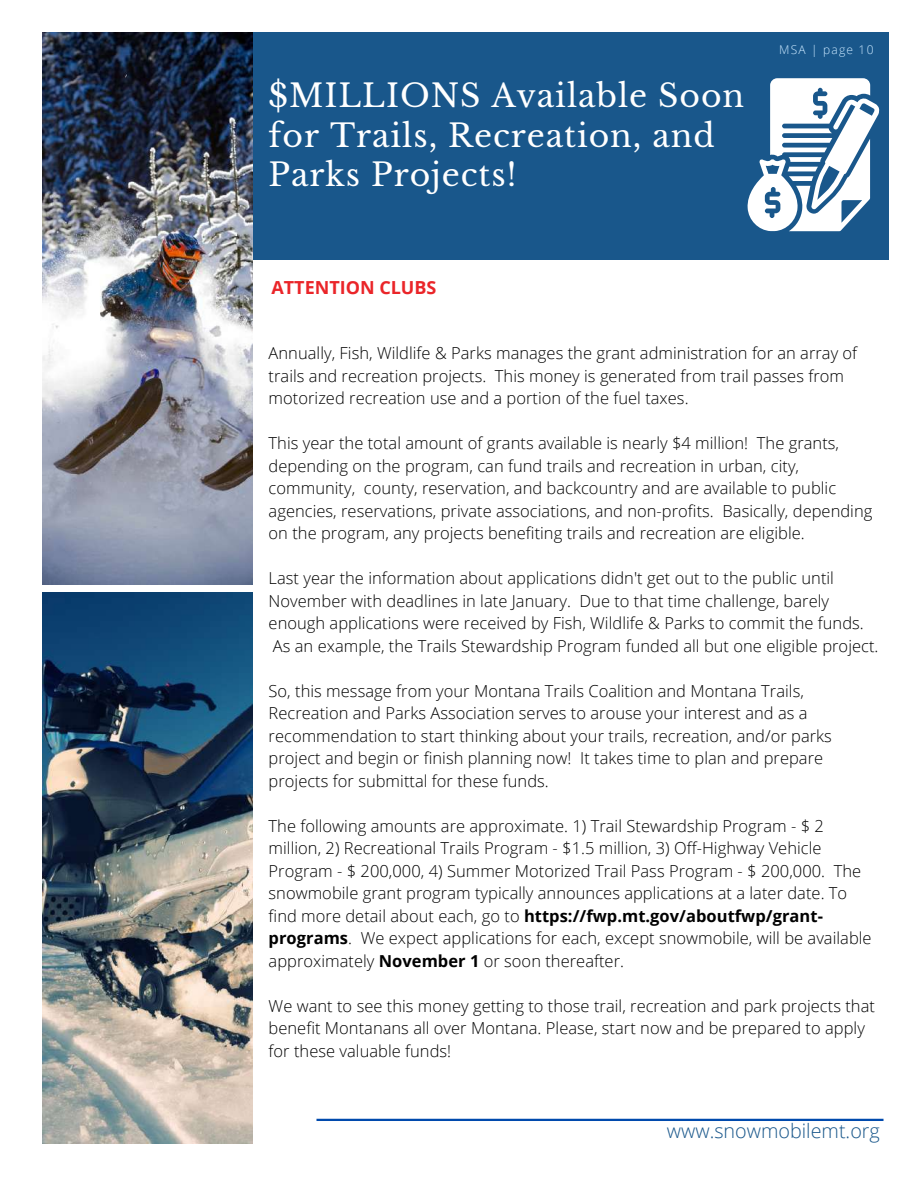
<style>
.page{position:relative;width:918px;height:1188px;background:#fff}
.page>*{position:absolute;margin:0;border:0;box-sizing:border-box;transform-origin:0 0}
.t1{font:31.5px/39.3px "Libre Baskerville";letter-spacing:.03em;color:#fff}
.t2{font:300 19.8px "Open Sans";color:#19578b}
.t3{font:700 18px "Open Sans";color:#ea2529}
.t4{font:300 16.5px/22.5px "Open Sans";letter-spacing:.005em;color:#000}
.t5{font:300 12px "Open Sans";letter-spacing:.1em;color:#cae8ff}
.s1{font-weight:700}
</style>
<div class="page">
<div style="left:211px;top:32px;width:677px;height:227px;background:#19578b"></div>
<img style="left:43px;top:32px;width:209px;height:552px">
<img style="left:43px;top:592px;width:209px;height:552px">
<hr style="left:316px;top:1119px;width:568px;height:2px;background:#004aad">
<svg style="left:747px;top:78px;width:132px;height:153px"></svg>
<h1 class="t1" style="left:269px;top:77px;width:477px">$MILLIONS Available Soon for Trails, Recreation, and<br>Parks Projects!</h1>
<p class="t3" style="left:271px;top:275px;width:167px">ATTENTION CLUBS</p>
<p class="t5" style="left:779px;top:41px;width:96px">MSA | page 10</p>
<p class="t4" style="left:269px;top:342px;width:590px">Annually, Fish, Wildlife &amp; Parks manages the grant administration for an array of trails and recreation projects. This money is generated from trail passes from motorized recreation use and a portion of the fuel taxes.</p>
<p class="t4" style="left:269px;top:432px;width:605px">This year the total amount of grants available is nearly $4 million! The grants, depending on the program, can fund trails and recreation in urban, city, community, county, reservation, and backcountry and are available to public agencies, reservations, private associations, and non-profits. Basically, depending on the program, any projects benefiting trails and recreation are eligible.</p>
<p class="t4" style="left:269px;top:567px;width:611px">Last year the information about applications didn't get out to the public until November with deadlines in late January. Due to that time challenge, barely enough applications were received by Fish, Wildlife &amp; Parks to commit the funds.<br>As an example, the Trails Stewardship Program funded all but one eligible project.</p>
<p class="t4" style="left:269px;top:679px;width:565px">So, this message from your Montana Trails Coalition and Montana Trails, Recreation and Parks Association serves to arouse your interest and as a recommendation to start thinking about your trails, recreation, and/or parks project and begin or finish planning now! It takes time to plan and prepare projects for submittal for these funds.</p>
<p class="t4" style="left:269px;top:814px;width:605px">The following amounts are approximate. 1) Trail Stewardship Program - $ 2 million, 2) Recreational Trails Program - $1.5 million, 3) Off-Highway Vehicle Program - $ 200,000, 4) Summer Motorized Trail Pass Program - $ 200,000. The snowmobile grant program typically announces applications at a later date. To find more detail about each, go to <span class="s1">https://fwp.mt.gov/aboutfwp/grant&shy;programs</span>. We expect applications for each, except snowmobile, will be available approximately <span class="s1">November 1</span> or soon thereafter.</p>
<p class="t4" style="left:269px;top:994px;width:608px">We want to see this money getting to those trail, recreation and park projects that benefit Montanans all over Montana. Please, start now and be prepared to apply for these valuable funds!</p>
<p class="t2" style="left:667px;top:1117px;width:214px">www.snowmobilemt.org</p>
</div>
